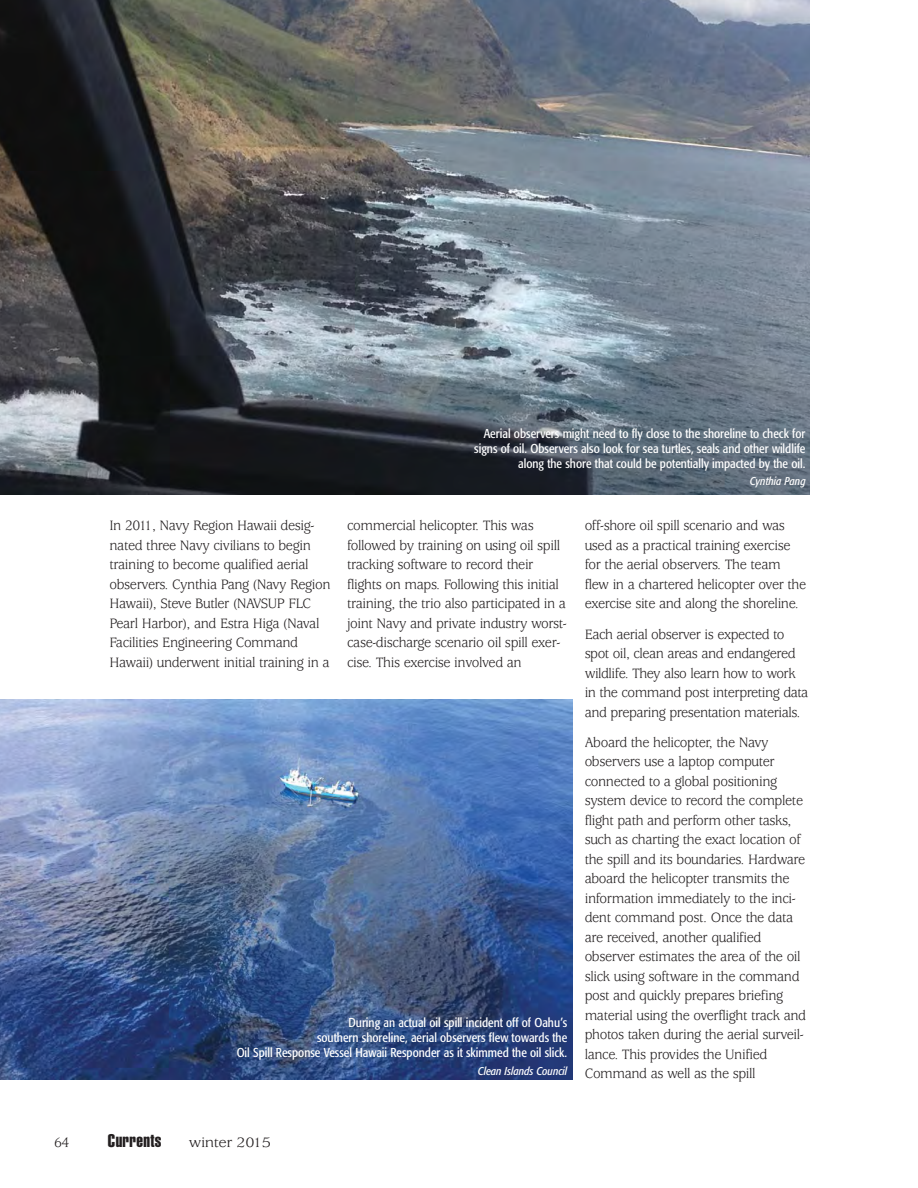
<style>
.page{position:relative;width:918px;height:1188px;background:#fff}
.page>*{position:absolute;margin:0;border:0;box-sizing:border-box;transform-origin:0 0}
.t1{font:18px "Helvetica Extra Compressed";letter-spacing:.02em;color:#231f20;scale:1.1 1}
.t2{font:15px/19.5px "Usherwood";letter-spacing:-.03em;color:#231f20;scale:.95 1}
.t3{font:15px "Usherwood";letter-spacing:-.03em;color:#231f20;scale:1.1 1}
.t4{font:condensed 12.75px/15px "Formata";color:#fff;text-align:right}
.t5{font:italic condensed 11.25px "Formata";color:#fff}
</style>
<div class="page">
<img style="left:0;top:0;width:810px;height:494px">
<img style="left:0;top:700px;width:572px;height:380px">
<p class="t4" style="left:474px;top:427px;width:333px">Aerial observers might need to fly close to the shoreline to check for signs of oil. Observers also look for sea turtles, seals and other wildlife along the shore that could be potentially impacted by the oil.</p>
<p class="t5" style="left:750px;top:477px;width:57px">Cynthia Pang</p>
<p class="t2" style="left:110px;top:517px;width:234px">In 2011, Navy Region Hawaii desig&shy;nated three Navy civilians to begin training to become qualified aerial observers. Cynthia Pang (Navy Region Hawaii), Steve Butler (NAVSUP FLC Pearl Harbor), and Estra Higa (Naval Facilities Engineering Command Hawaii) underwent initial training in a</p>
<p class="t2" style="left:347px;top:517px;width:233px">commercial helicopter. This was followed by training on using oil spill tracking software to record their flights on maps. Following this initial training, the trio also participated in a joint Navy and private industry worst&shy;case-discharge scenario oil spill exer&shy;cise. This exercise involved an</p>
<p class="t2" style="left:585px;top:517px;width:235px">off-shore oil spill scenario and was used as a practical training exercise for the aerial observers. The team flew in a chartered helicopter over the exercise site and along the shoreline.</p>
<p class="t2" style="left:585px;top:626px;width:237px">Each aerial observer is expected to spot oil, clean areas and endangered wildlife. They also learn how to work in the command post interpreting data and preparing presentation materials.</p>
<p class="t2" style="left:585px;top:734px;width:235px">Aboard the helicopter, the Navy observers use a laptop computer connected to a global positioning system device to record the complete flight path and perform other tasks, such as charting the exact location of the spill and its boundaries. Hardware aboard the helicopter transmits the information immediately to the inci&shy;dent command post. Once the data are received, another qualified observer estimates the area of the oil slick using software in the command post and quickly prepares briefing material using the overflight track and photos taken during the aerial surveil&shy;lance. This provides the Unified Command as well as the spill</p>
<p class="t4" style="left:237px;top:1016px;width:332px">During an actual oil spill incident off of Oahu’s<br>southern shoreline, aerial observers flew towards the<br>Oil Spill Response Vessel Hawaii Responder as it skimmed the oil slick.</p>
<p class="t5" style="left:478px;top:1066px;width:91px">Clean Islands Council</p>
<p class="t2" style="left:54px;top:1134px;width:18px">64</p>
<p class="t1" style="left:108px;top:1134px;width:50px">Currents</p>
<p class="t3" style="left:189px;top:1137px;width:76px">winter 2015</p>
</div>
